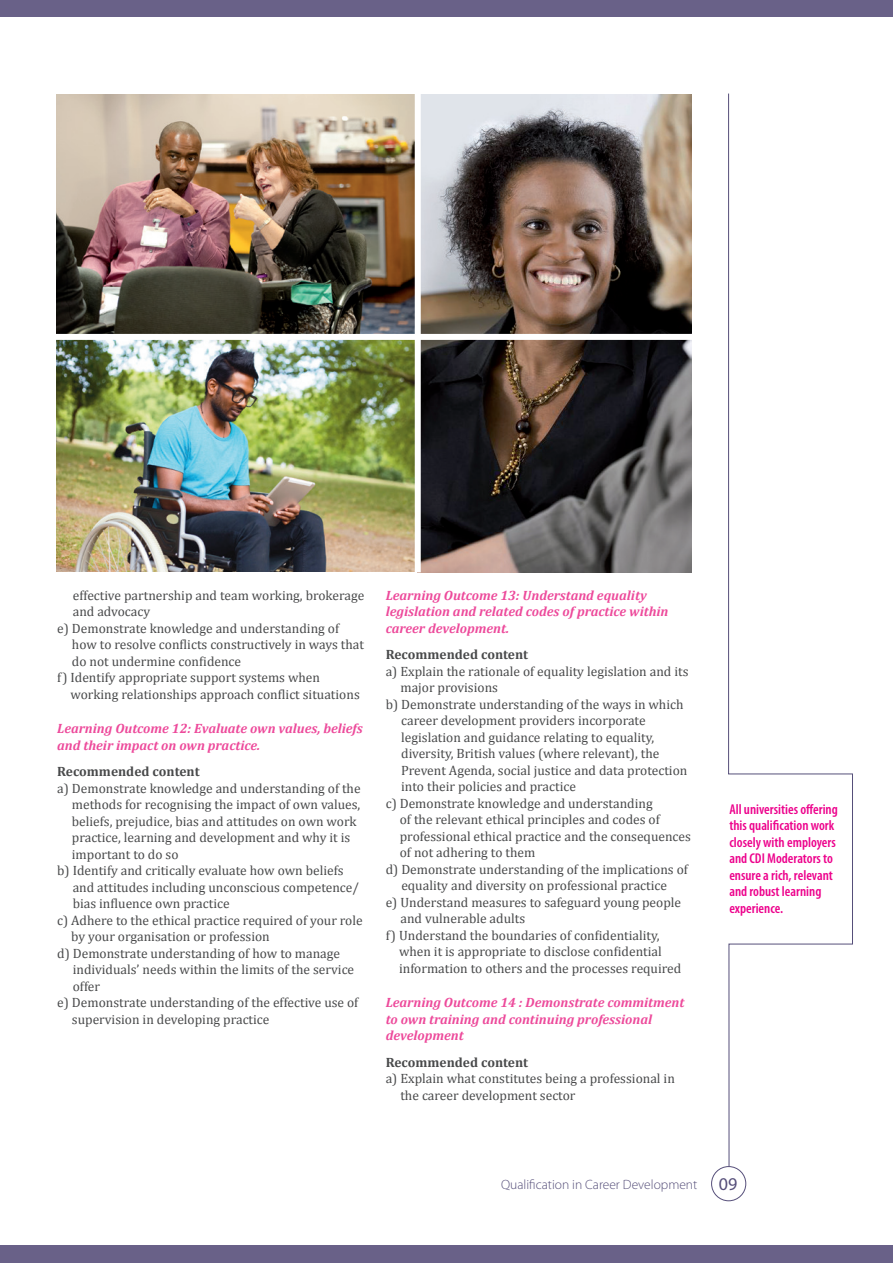
<style>
.page{position:relative;width:893px;height:1263px;background:#fff}
.page>*{position:absolute;margin:0;border:0;box-sizing:border-box;transform-origin:0 0}
.t1{font:18px "Myriad Pro";color:#564f7a}
.t2{font:600 condensed 14.25px/16.5px "Myriad Pro";color:#ed028c}
.t3{font:13.5px/16.5px "Cambria";color:#494a4b}
.t4{font:italic 700 13.5px/16.5px "Cambria";color:#ed4a9b}
.t5{font:700 13.5px "Cambria";color:#494a4b}
.t6{font:300 13.5px "Myriad Pro";color:#564f7a}
</style>
<div class="page">
<div style="left:711px;top:1166px;width:35px;height:35px;border:1px solid #564f7a;border-radius:50%"></div>
<div style="left:0;top:0;width:893px;height:16px;background:#696188"></div>
<div style="left:0;top:1245px;width:893px;height:18px;background:#696188"></div>
<svg style="left:728px;top:93px;width:125px;height:1074px"></svg>
<img style="left:421px;top:95px;width:270px;height:477px">
<img style="left:56px;top:95px;width:359px;height:239px">
<img style="left:56px;top:340px;width:359px;height:231px">
<div style="left:54px;top:334px;width:655px;height:6px;background:#fff"></div>
<p class="t3" style="left:73px;top:587px;width:293px">effective partnership and team working, brokerage</p>
<p class="t3" style="left:73px;top:603px;width:79px">and advocacy</p>
<p class="t3" style="left:57px;top:620px;width:283px">e) Demonstrate knowledge and understanding of</p>
<p class="t3" style="left:72px;top:636px;width:294px">how to resolve conflicts constructively in ways that</p>
<p class="t3" style="left:72px;top:653px;width:171px">do not undermine confidence</p>
<p class="t3" style="left:57px;top:669px;width:264px">f) Identify appropriate support systems when</p>
<p class="t3" style="left:71px;top:686px;width:291px">working relationships approach conflict situations</p>
<p class="t4" style="left:57px;top:720px;width:307px">Learning Outcome 12: Evaluate own values, beliefs and their impact on own practice.</p>
<p class="t5" style="left:57px;top:763px;width:144px">Recommended content</p>
<p class="t3" style="left:57px;top:780px;width:305px">a) Demonstrate knowledge and understanding of the</p>
<p class="t3" style="left:72px;top:796px;width:290px">methods for recognising the impact of own values,</p>
<p class="t3" style="left:72px;top:813px;width:286px">beliefs, prejudice, bias and attitudes on own work</p>
<p class="t3" style="left:72px;top:829px;width:280px">practice, learning and development and why it is</p>
<p class="t3" style="left:72px;top:846px;width:108px">important to do so</p>
<p class="t3" style="left:57px;top:862px;width:288px">b) Identify and critically evaluate how own beliefs</p>
<p class="t3" style="left:73px;top:879px;width:288px">and attitudes including unconscious competence/</p>
<p class="t3" style="left:73px;top:895px;width:158px">bias influence own practice</p>
<p class="t3" style="left:57px;top:912px;width:307px">c) Adhere to the ethical practice required of your role</p>
<p class="t3" style="left:71px;top:928px;width:200px">by your organisation or profession</p>
<p class="t3" style="left:57px;top:945px;width:284px">d) Demonstrate understanding of how to manage</p>
<p class="t3" style="left:73px;top:961px;width:283px">individuals’ needs within the limits of the service</p>
<p class="t3" style="left:73px;top:978px;width:29px">offer</p>
<p class="t3" style="left:57px;top:994px;width:303px">e) Demonstrate understanding of the effective use of</p>
<p class="t3" style="left:72px;top:1011px;width:199px">supervision in developing practice</p>
<p class="t4" style="left:386px;top:586px;width:284px">Learning Outcome 13: Understand equality legislation and related codes of practice within career development.</p>
<p class="t5" style="left:386px;top:646px;width:144px">Recommended content</p>
<p class="t3" style="left:386px;top:663px;width:304px">a) Explain the rationale of equality legislation and its</p>
<p class="t3" style="left:400px;top:679px;width:99px">major provisions</p>
<p class="t3" style="left:386px;top:696px;width:299px">b) Demonstrate understanding of the ways in which</p>
<p class="t3" style="left:401px;top:712px;width:246px">career development providers incorporate</p>
<p class="t3" style="left:401px;top:729px;width:255px">legislation and guidance relating to equality,</p>
<p class="t3" style="left:401px;top:745px;width:260px">diversity, British values (where relevant), the</p>
<p class="t3" style="left:401px;top:762px;width:288px">Prevent Agenda, social justice and data protection</p>
<p class="t3" style="left:401px;top:778px;width:176px">into their policies and practice</p>
<p class="t3" style="left:386px;top:795px;width:269px">c) Demonstrate knowledge and understanding</p>
<p class="t3" style="left:400px;top:811px;width:262px">of the relevant ethical principles and codes of</p>
<p class="t3" style="left:400px;top:828px;width:293px">professional ethical practice and the consequences</p>
<p class="t3" style="left:400px;top:844px;width:137px">of not adhering to them</p>
<p class="t3" style="left:386px;top:861px;width:304px">d) Demonstrate understanding of the implications of</p>
<p class="t3" style="left:401px;top:877px;width:267px">equality and diversity on professional practice</p>
<p class="t3" style="left:386px;top:894px;width:297px">e) Understand measures to safeguard young people</p>
<p class="t3" style="left:400px;top:910px;width:126px">and vulnerable adults</p>
<p class="t3" style="left:386px;top:927px;width:275px">f) Understand the boundaries of confidentiality,</p>
<p class="t3" style="left:399px;top:943px;width:264px">when it is appropriate to disclose confidential</p>
<p class="t3" style="left:399px;top:960px;width:284px">information to others and the processes required</p>
<p class="t4" style="left:386px;top:994px;width:300px">Learning Outcome 14 : Demonstrate commitment to own training and continuing professional development</p>
<p class="t5" style="left:386px;top:1054px;width:144px">Recommended content</p>
<p class="t3" style="left:400px;top:1070px;width:276px;text-indent:-15px">a) Explain what constitutes being a professional in the career development sector</p>
<p class="t2" style="left:729px;top:801px;width:110px">All universities offering this qualification work closely with employers and CDI Moderators to ensure a rich, relevant and robust learning experience.</p>
<p class="t6" style="left:501px;top:1177px;width:198px">Qualification in Career Development</p>
<h1 class="t1" style="left:719px;top:1174px;width:20px">09</h1>
</div>
